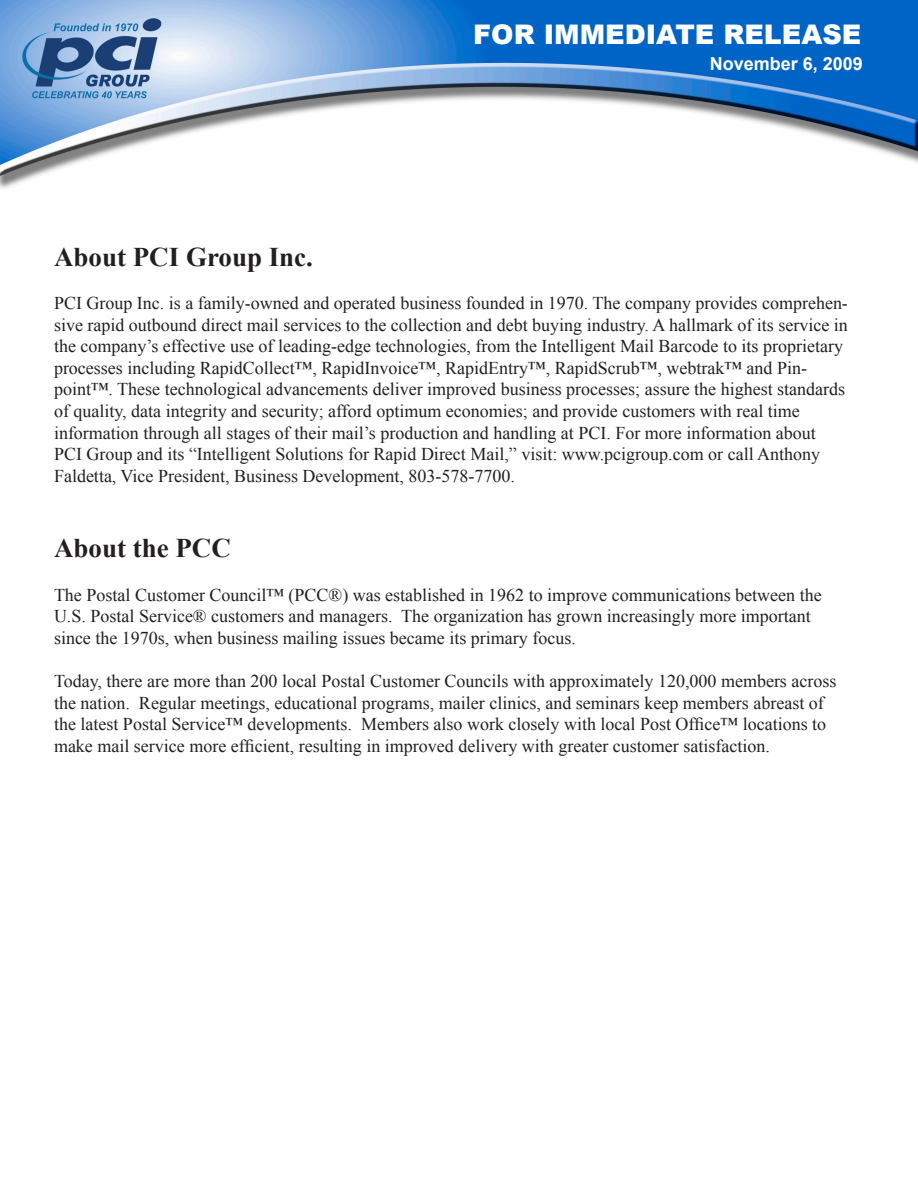
<style>
.page{position:relative;width:918px;height:1188px;background:#fff}
.page>*{position:absolute;margin:0;border:0;box-sizing:border-box;transform-origin:0 0}
.t1{font:700 27px "Times New Roman";color:#231f20}
.t2{font:900 27px "Arial";color:#fff}
.t3{font:18px/21.6px "Times New Roman";color:#231f20}
.t4{font:700 18px "Arial";color:#fff}
</style>
<div class="page">
<img style="left:0;top:0;width:918px;height:189px">
<p class="t2" style="left:473px;top:14px;width:390px">FOR IMMEDIATE RELEASE</p>
<p class="t4" style="left:710px;top:52px;width:155px">November 6, 2009</p>
<p class="t1" style="left:54px;top:238px;width:261px">About PCI Group Inc.</p>
<p class="t3" style="left:54px;top:292px;width:795px">PCI Group Inc. is a family-owned and operated business founded in 1970. The company provides comprehen&shy;sive rapid outbound direct mail services to the collection and debt buying industry. A hallmark of its service in the company’s effective use of leading-edge technologies, from the Intelligent Mail Barcode to its proprietary processes including RapidCollect™, RapidInvoice™, RapidEntry™, RapidScrub™, webtrak™ and Pin&shy;point™. These technological advancements deliver improved business processes; assure the highest standards of quality, data integrity and security; afford optimum economies; and provide customers with real time information through all stages of their mail’s production and handling at PCI. For more information about PCI Group and its “Intelligent Solutions for Rapid Direct Mail,” visit: www.pcigroup.com or call Anthony Faldetta, Vice President, Business Development, 803-578-7700.</p>
<p class="t1" style="left:54px;top:530px;width:178px">About the PCC</p>
<p class="t3" style="left:54px;top:583px;width:769px">The Postal Customer Council™ (PCC®) was established in 1962 to improve communications between the<br>U.S. Postal Service® customers and managers. The organization has grown increasingly more important since the 1970s, when business mailing issues became its primary focus.</p>
<p class="t3" style="left:54px;top:670px;width:784px">Today, there are more than 200 local Postal Customer Councils with approximately 120,000 members across the nation. Regular meetings, educational programs, mailer clinics, and seminars keep members abreast of the latest Postal Service™ developments. Members also work closely with local Post Office™ locations to make mail service more efficient, resulting in improved delivery with greater customer satisfaction.</p>
</div>
